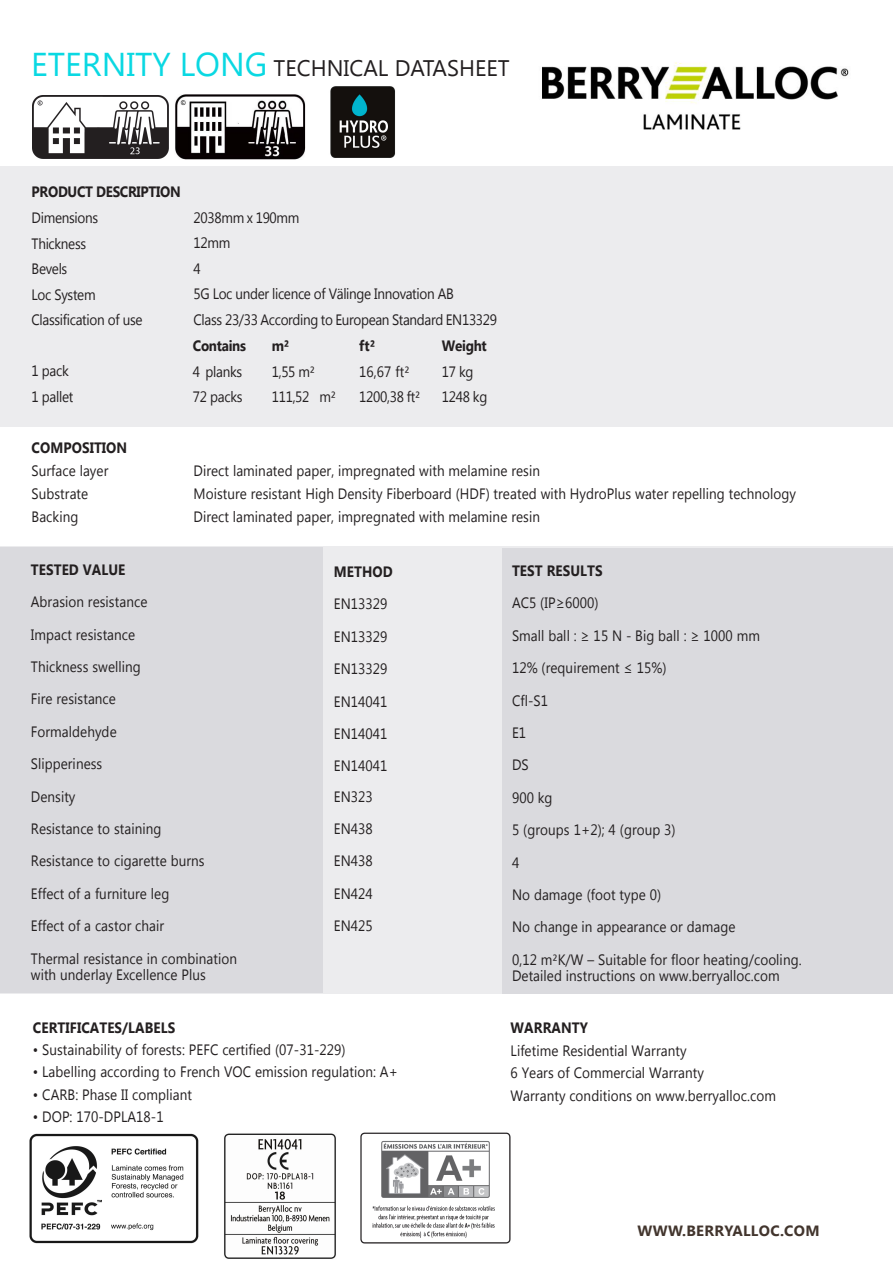
<style>
.page{position:relative;width:893px;height:1263px;background:#fff}
.page>*{position:absolute;margin:0;border:0;box-sizing:border-box;transform-origin:0 0}
.Vit2Print_ParagraphS{font:22.5px "Lao UI";color:#231f20}
.Vit2Print_ParagraphS-2{font:15px/32.4px "Lao UI";letter-spacing:.005em;color:#231f20;scale:.9 1}
.Vit2Print_ParagraphS-3{font:15px/25.5px "Lao UI";letter-spacing:-.025em;color:#231f20;scale:.9 1}
.t1{font:700 15px "Lao UI";letter-spacing:.005em;color:#231f20;scale:.9 1}
.Vit2Print_ParagraphS-4{font:15px/25.5px "Lao UI";letter-spacing:-.02em;color:#231f20;scale:.9 1}
.t2{font:700 15px "Lao UI";letter-spacing:-.02em;color:#231f20;scale:.9 1}
.t3{font:700 14.85px "Lao UI";letter-spacing:.02em;color:#42352d}
.s1{font-size:33px;color:#0ad8e2}
.s2{font-weight:700}
</style>
<div class="page">
<img style="left:330px;top:86px;width:65px;height:72px">
<div style="left:0;top:167px;width:893px;height:260px;background:#ececee"></div>
<svg style="left:0;top:546px;width:893px;height:447px;background:#dddde1"></svg>
<img style="left:542px;top:62px;width:307px;height:68px">
<img style="left:33px;top:95px;width:136px;height:64px">
<img style="left:29px;top:1133px;width:170px;height:111px">
<img style="left:360px;top:1132px;width:151px;height:112px">
<img style="left:175px;top:95px;width:130px;height:65px">
<img style="left:224px;top:1133px;width:112px;height:126px">
<p class="Vit2Print_ParagraphS" style="left:31px;top:53px;width:480px"><span class="s1">ETERNITY LONG</span> TECHNICAL DATASHEET</p>
<p class="Vit2Print_ParagraphS-3" style="left:32px;top:179px;width:167px"><span class="s2">PRODUCT DESCRIPTION<br></span>Dimensions<br>Thickness<br>Bevels<br>Loc System<br>Classification of use</p>
<p class="Vit2Print_ParagraphS-3" style="left:32px;top:357px;width:48px">1 pack<br>1 pallet</p>
<p class="Vit2Print_ParagraphS-3" style="left:193px;top:204px;width:339px">2038mm x 190mm<br>12mm<br>4<br>5G Loc under licence of Välinge Innovation AB<br>Class 23/33 According to European Standard EN13329</p>
<p class="t2" style="left:193px;top:336px;width:61px">Contains</p>
<p class="Vit2Print_ParagraphS-4" style="left:193px;top:358px;width:57px">4 planks<br>72 packs</p>
<p class="t1" style="left:272px;top:336px;width:21px">m²</p>
<p class="Vit2Print_ParagraphS-4" style="left:272px;top:358px;width:73px">1,55 m²<br>111,52 m²</p>
<p class="t1" style="left:359px;top:336px;width:19px">ft²</p>
<p class="Vit2Print_ParagraphS-4" style="left:359px;top:358px;width:69px">16,67 ft²<br>1200,38 ft²</p>
<p class="t1" style="left:442px;top:336px;width:51px">Weight</p>
<p class="Vit2Print_ParagraphS-4" style="left:442px;top:358px;width:52px">17 kg<br>1248 kg</p>
<p class="Vit2Print_ParagraphS-2" style="left:32px;top:436px;width:108px;line-height:22.8px"><span class="s2">COMPOSITION<br></span>Surface layer<br>Substrate<br>Backing</p>
<p class="Vit2Print_ParagraphS-2" style="left:193px;top:459px;width:671px;line-height:22.8px">Direct laminated paper, impregnated with melamine resin<br>Moisture resistant High Density Fiberboard (HDF) treated with HydroPlus water repelling technology<br>Direct laminated paper, impregnated with melamine resin</p>
<p class="t1" style="left:31px;top:559px;width:107px">TESTED VALUE</p>
<p class="Vit2Print_ParagraphS-2" style="left:31px;top:585px;width:231px">Abrasion resistance<br>Impact resistance<br>Thickness swelling<br>Fire resistance<br>Formaldehyde<br>Slipperiness<br>Density<br>Resistance to staining<br>Resistance to cigarette burns<br>Effect of a furniture leg<br>Effect of a castor chair<br>Thermal resistance in combination</p>
<p class="Vit2Print_ParagraphS-2" style="left:31px;top:958px;width:196px">with underlay Excellence Plus</p>
<p class="t1" style="left:334px;top:562px;width:67px">METHOD</p>
<p class="Vit2Print_ParagraphS-2" style="left:334px;top:587px;width:61px;text-align:justify">EN13329<br>EN13329<br>EN13329<br>EN14041<br>EN14041<br>EN14041</p>
<p class="Vit2Print_ParagraphS-2" style="left:334px;top:780px;width:45px">EN323</p>
<p class="Vit2Print_ParagraphS-2" style="left:334px;top:812px;width:45px;text-align:justify">EN438<br>EN438<br>EN424<br>EN425</p>
<p class="t1" style="left:33px;top:1017px;width:160px">CERTIFICATES/LABELS</p>
<p class="Vit2Print_ParagraphS-2" style="left:33px;top:1033px;width:349px">• Sustainability of forests: PEFC certified (07-31-229)</p>
<p class="Vit2Print_ParagraphS-2" style="left:33px;top:1055px;width:407px">• Labelling according to French VOC emission regulation: A+</p>
<p class="Vit2Print_ParagraphS-2" style="left:33px;top:1078px;width:178px">• CARB: Phase II compliant</p>
<p class="Vit2Print_ParagraphS-2" style="left:33px;top:1100px;width:147px">• DOP: 170-DPLA18-1</p>
<p class="t1" style="left:512px;top:560px;width:102px">TEST RESULTS</p>
<p class="Vit2Print_ParagraphS-2" style="left:512px;top:586px;width:323px">AC5 (IP≥6000)<br>Small ball : ≥ 15 N - Big ball : ≥ 1000 mm<br>12% (requirement ≤ 15%)<br>Cfl-S1<br>E1<br>DS<br>900 kg<br>5 (groups 1+2); 4 (group 3)<br>4<br>No damage (foot type 0)<br>No change in appearance or damage<br>0,12 m²K/W – Suitable for floor heating/cooling.</p>
<p class="Vit2Print_ParagraphS-2" style="left:512px;top:959px;width:299px">Detailed instructions on www.berryalloc.com</p>
<p class="t1" style="left:511px;top:1018px;width:88px">WARRANTY</p>
<p class="Vit2Print_ParagraphS-2" style="left:511px;top:1038px;width:296px;line-height:22.5px">Lifetime Residential Warranty<br>6 Years of Commercial Warranty<br>Warranty conditions on www.berryalloc.com</p>
<p class="t3" style="left:638px;top:1220px;width:184px">WWW.BERRYALLOC.COM</p>
</div>
